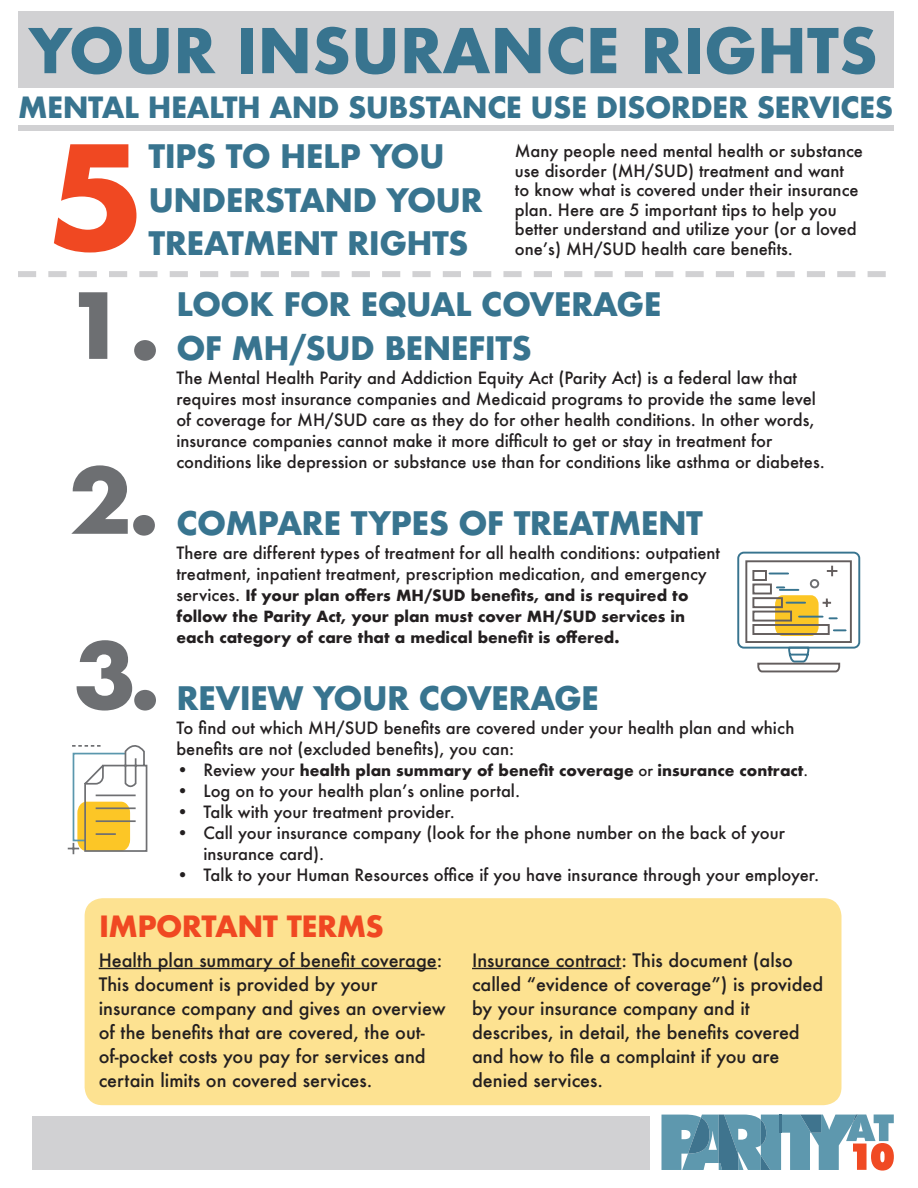
<style>
.page{position:relative;width:918px;height:1188px;background:#fff}
.page>*{position:absolute;margin:0;border:0;box-sizing:border-box;transform-origin:0 0}
.t1{font:700 139.65px "Futura";color:#f04822;scale:1.05 1}
.t2{font:700 88.35px "Futura";color:#6d6f72;scale:1.05 1}
.t3{font:700 60px "Futura";color:#38748f}
.t4{font:700 31.5px/43.5px "Futura";letter-spacing:-.02em;color:#38748f}
.t5{font:700 28.5px "Futura";letter-spacing:-.02em;color:#38748f}
.t6{font:700 28.5px "Futura";letter-spacing:-.02em;color:#f04822}
.t7{font:500 18px/24px "Futura";color:#231f20}
.t8{font:500 16.5px/21px "Futura";color:#231f20}
.t9{font:700 15px/21px "Futura";color:#231f20}
.s1{font-weight:500;font-size:16.5px}
.s2{font-weight:500}
</style>
<div class="page">
<div style="left:18px;top:12px;width:875px;height:76px;background:#d1d1d3"></div>
<svg style="left:662px;top:1115px;width:232px;height:56px"></svg>
<div style="left:18px;top:125px;width:875px;height:6px;background:#d1d1d3"></div>
<div style="left:737px;top:552px;width:123px;height:97px;border:2px solid #38748f;border-radius:6px"></div>
<div style="left:745px;top:560px;width:107px;height:83px;border:2px solid #635d5d"></div>
<svg style="left:737px;top:564px;width:111px;height:109px"></svg>
<div style="left:85px;top:898px;width:757px;height:207px;background:#fde291;border-radius:18px"></div>
<svg style="left:18px;top:271px;width:868px;height:6px"></svg>
<hr style="left:99px;top:968px;width:338px;height:1px;background:#231f20">
<hr style="left:472px;top:968px;width:149px;height:1px;background:#231f20">
<div style="left:32px;top:1116px;width:618px;height:53px;background:#d1d1d3"></div>
<svg style="left:68px;top:745px;width:80px;height:109px"></svg>
<p class="t3" style="left:29px;top:7px;width:850px">YOUR INSURANCE RIGHTS</p>
<p class="t5" style="left:18px;top:86px;width:876px">MENTAL HEALTH AND SUBSTANCE USE DISORDER SERVICES</p>
<p class="t1" style="left:46px;top:96px;width:97px">5</p>
<p class="t4" style="left:148px;top:135px;width:298px">TIPS TO HELP YOU</p>
<p class="t4" style="left:148px;top:178px;width:336px">UNDERSTAND YOUR</p>
<p class="t4" style="left:148px;top:222px;width:322px">TREATMENT RIGHTS</p>
<p class="t8" style="left:515px;top:141px;width:350px;line-height:19.5px">Many people need mental health or substance use disorder (MH/SUD) treatment and want<br>to know what is covered under their insurance plan. Here are 5 important tips to help you better understand and utilize your (or a loved</p>
<p class="t8" style="left:515px;top:238px;width:280px">one’s) MH/SUD health care benefits.</p>
<p class="t2" style="left:64px;top:262px;width:93px">1.</p>
<p class="t4" style="left:176px;top:282px;width:487px">LOOK FOR EQUAL COVERAGE<br>OF MH/SUD BENEFITS</p>
<p class="t8" style="left:176px;top:368px;width:650px">The Mental Health Parity and Addiction Equity Act (Parity Act) is a federal law that requires most insurance companies and Medicaid programs to provide the same level of coverage for MH/SUD care as they do for other health conditions. In other words, insurance companies cannot make it more difficult to get or stay in treatment for conditions like depression or substance use than for conditions like asthma or diabetes.</p>
<p class="t2" style="left:69px;top:437px;width:88px">2.</p>
<p class="t4" style="left:176px;top:501px;width:528px">COMPARE TYPES OF TREATMENT</p>
<p class="t2" style="left:74px;top:612px;width:85px">3.</p>
<p class="t8" style="left:176px;top:542px;width:545px">There are different types of treatment for all health conditions: outpatient treatment, inpatient treatment, prescription medication, and emergency</p>
<p class="t9" style="left:176px;top:585px;width:514px"><span class="s1">services.</span> If your plan offers MH/SUD benefits, and is required to follow the Parity Act, your plan must cover MH/SUD services in each category of care that a medical benefit is offered.</p>
<p class="t4" style="left:176px;top:676px;width:424px">REVIEW YOUR COVERAGE</p>
<p class="t8" style="left:176px;top:718px;width:619px">To find out which MH/SUD benefits are covered under your health plan and which benefits are not (excluded benefits), you can:</p>
<p class="t9" style="left:176px;top:760px;width:633px"><span class="s1">• Review your</span> health plan summary of benefit coverage <span class="s2">or</span> insurance contract<span class="s2">.</span></p>
<p class="t8" style="left:176px;top:781px;width:345px">• Log on to your health plan’s online portal.</p>
<p class="t8" style="left:176px;top:802px;width:280px">• Talk with your treatment provider.</p>
<p class="t8" style="left:203px;top:823px;width:583px;text-indent:-27px">• Call your insurance company (look for the phone number on the back of your insurance card).</p>
<p class="t8" style="left:176px;top:865px;width:644px">• Talk to your Human Resources office if you have insurance through your employer.</p>
<p class="t6" style="left:99px;top:906px;width:287px">IMPORTANT TERMS</p>
<p class="t7" style="left:99px;top:948px;width:349px">Health plan summary of benefit coverage:<br>This document is provided by your insurance company and gives an overview of the benefits that are covered, the out&shy;of-pocket costs you pay for services and certain limits on covered services.</p>
<p class="t7" style="left:472px;top:948px;width:353px">Insurance contract: This document (also called “evidence of coverage”) is provided by your insurance company and it describes, in detail, the benefits covered and how to file a complaint if you are denied services.</p>
</div>
